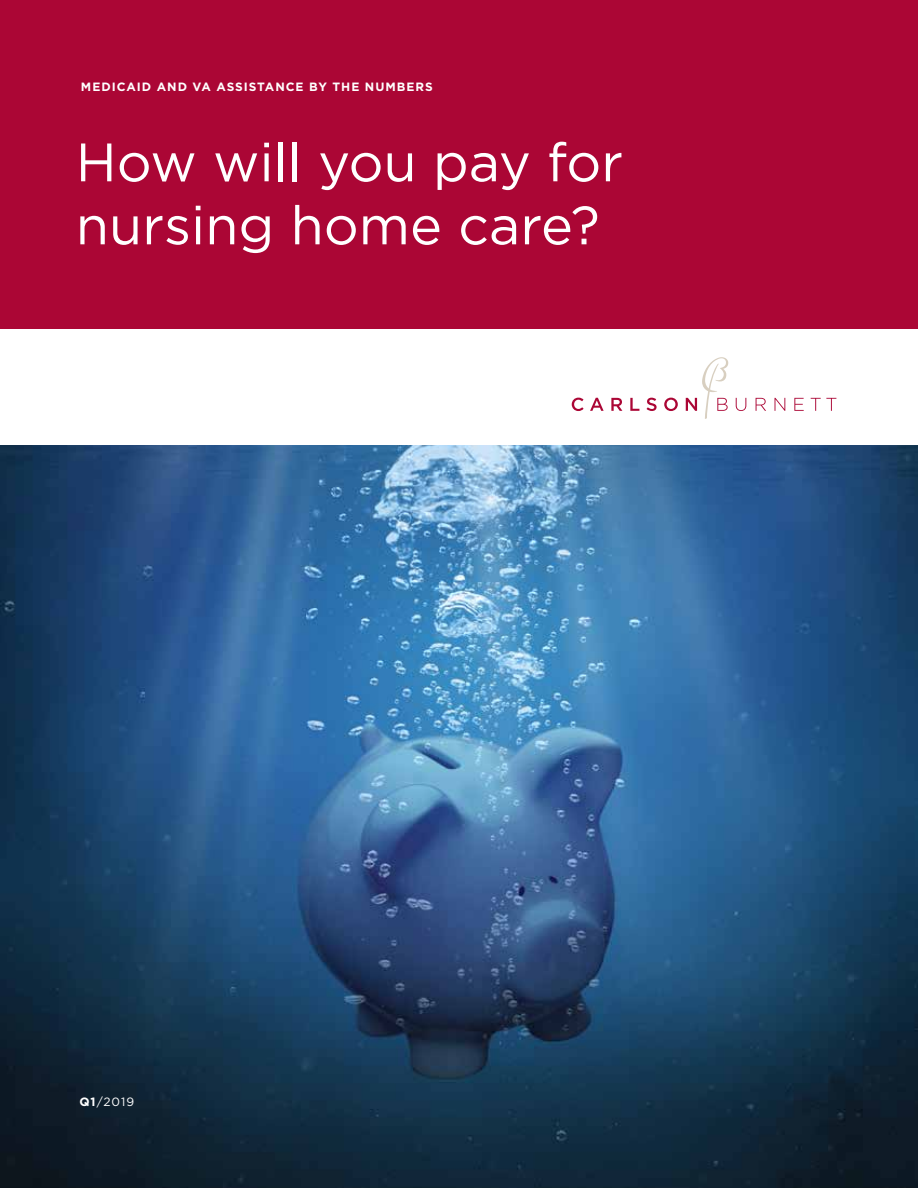
<style>
.page{position:relative;width:918px;height:1188px;background:#fff}
.page>*{position:absolute;margin:0;border:0;box-sizing:border-box;transform-origin:0 0}
.t1{font:54px/63px "Gotham";color:#fff}
.t2{font:700 12px "Gotham";letter-spacing:.08em;color:#fff}
.t3{font:12px "Gotham";color:#fff}
.s1{font-weight:700}
</style>
<div class="page">
<img style="left:0;top:446px;width:918px;height:742px">
<svg style="left:572px;top:398px;width:12px;height:13px"></svg>
<svg style="left:590px;top:398px;width:14px;height:13px"></svg>
<svg style="left:611px;top:398px;width:11px;height:13px"></svg>
<svg style="left:630px;top:398px;width:9px;height:13px"></svg>
<svg style="left:647px;top:398px;width:10px;height:13px"></svg>
<svg style="left:664px;top:398px;width:14px;height:13px"></svg>
<svg style="left:736px;top:398px;width:10px;height:13px"></svg>
<svg style="left:756px;top:398px;width:10px;height:13px"></svg>
<svg style="left:775px;top:398px;width:10px;height:13px"></svg>
<svg style="left:794px;top:398px;width:10px;height:13px"></svg>
<svg style="left:811px;top:398px;width:25px;height:13px"></svg>
<svg style="left:686px;top:357px;width:42px;height:62px"></svg>
<div style="left:0;top:0;width:918px;height:329px;background:#ab0635"></div>
<p class="t2" style="left:81px;top:80px;width:353px">MEDICAID AND VA ASSISTANCE BY THE NUMBERS</p>
<h1 class="t1" style="left:76px;top:130px;width:549px">How will you pay for nursing home care?</h1>
<p class="t3" style="left:80px;top:1095px;width:56px"><span class="s1">Q1</span>/2019</p>
</div>
